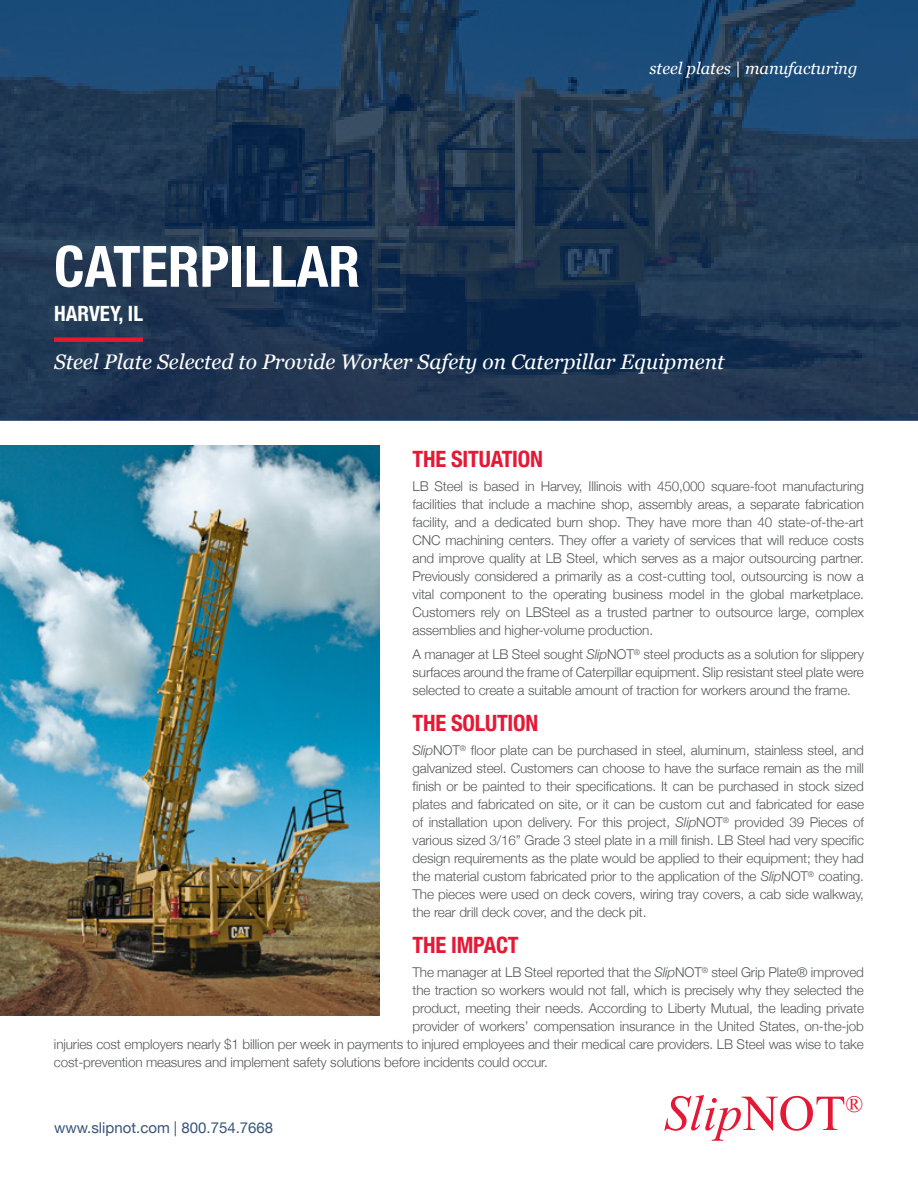
<style>
.page{position:relative;width:918px;height:1188px;background:#fff}
.page>*{position:absolute;margin:0;border:0;box-sizing:border-box;transform-origin:0 0}
.t1{font:700 condensed 57px "Helvetica Neue";color:#fff}
.t2{font:italic 50.25px "Times New Roman";color:#e51836}
.t3{font:700 condensed 22.5px "Helvetica Neue";letter-spacing:-.01em;color:#e51836}
.t4{font:italic 21px "Georgia";color:#fff}
.t5{font:700 condensed 21px "Helvetica Neue";color:#fff}
.t6{font:italic 16.5px "Georgia";color:#fff}
.t7{font:15px "Helvetica Neue";color:#36557b}
.t8{font:300 13.5px/18px "Helvetica Neue";letter-spacing:-.01em;color:#57585a;text-align:justify}
.s1{font-style:italic}
.s2{font-style:normal}
</style>
<div class="page">
<svg style="left:0;top:0;width:918px;height:420px;background:#1d3958"></svg>
<div style="left:54px;top:337px;width:89px;height:5px;background:#e51836"></div>
<img style="left:0;top:446px;width:380px;height:570px">
<p class="t6" style="left:650px;top:58px;width:210px">steel plates | manufacturing</p>
<p class="t1" style="left:54px;top:232px;width:308px">CATERPILLAR</p>
<p class="t5" style="left:54px;top:301px;width:91px">HARVEY, IL</p>
<p class="t4" style="left:54px;top:349px;width:672px">Steel Plate Selected to Provide Worker Safety on Caterpillar Equipment</p>
<p class="t3" style="left:413px;top:446px;width:132px">THE SITUATION</p>
<p class="t8" style="left:413px;top:477px;width:453px">LB Steel is based in Harvey, Illinois with 450,000 square-foot manufacturing facilities that include a machine shop, assembly areas, a separate fabrication facility, and a dedicated burn shop. They have more than 40 state-of-the-art CNC machining centers. They offer a variety of services that will reduce costs and improve quality at LB Steel, which serves as a major outsourcing partner.<br>Previously considered a primarily as a cost-cutting tool, outsourcing is now a vital component to the operating business model in the global marketplace.<br>Customers rely on LBSteel as a trusted partner to outsource large, complex assemblies and higher-volume production.</p>
<p class="t8" style="left:413px;top:645px;width:453px">A manager at LB Steel sought <span class="s1">Slip</span>NOT<sup>®</sup> steel products as a solution for slippery surfaces around the frame of Caterpillar equipment. Slip resistant steel plate were selected to create a suitable amount of traction for workers around the frame.</p>
<p class="t3" style="left:413px;top:710px;width:127px">THE SOLUTION</p>
<p class="t8" style="left:413px;top:741px;width:453px"><span class="s1">Slip</span>NOT<sup>®</sup> floor plate can be purchased in steel, aluminum, stainless steel, and galvanized steel. Customers can choose to have the surface remain as the mill finish or be painted to their specifications. It can be purchased in stock sized plates and fabricated on site, or it can be custom cut and fabricated for ease of installation upon delivery. For this project, <span class="s1">Slip</span>NOT<sup>®</sup> provided 39 Pieces of various sized 3/16” Grade 3 steel plate in a mill finish. LB Steel had very specific design requirements as the plate would be applied to their equipment; they had the material custom fabricated prior to the application of the <span class="s1">Slip</span>NOT<sup>®</sup> coating.<br>The pieces were used on deck covers, wiring tray covers, a cab side walkway, the rear drill deck cover, and the deck pit.</p>
<p class="t3" style="left:413px;top:932px;width:108px">THE IMPACT</p>
<p class="t8" style="left:413px;top:963px;width:453px">The manager at LB Steel reported that the <span class="s1">Slip</span>NOT<sup>®</sup> steel Grip Plate® improved</p>
<p class="t8" style="left:413px;top:981px;width:453px">the traction so workers would not fall, which is precisely why they selected the</p>
<p class="t8" style="left:413px;top:999px;width:453px">product, meeting their needs. According to Liberty Mutual, the leading private</p>
<p class="t8" style="left:413px;top:1017px;width:453px">provider of workers’ compensation insurance in the United States, on-the-job</p>
<p class="t8" style="left:54px;top:1035px;width:811px">injuries cost employers nearly $1 billion per week in payments to injured employees and their medical care providers. LB Steel was wise to take</p>
<p class="t8" style="left:54px;top:1053px;width:495px">cost-prevention measures and implement safety solutions before incidents could occur.</p>
<p class="t2" style="left:664px;top:1079px;width:201px">Slip<span class="s2">NOT</span><sup>®</sup></p>
<p class="t7" style="left:54px;top:1119px;width:221px">www.slipnot.com | 800.754.7668</p>
</div>
